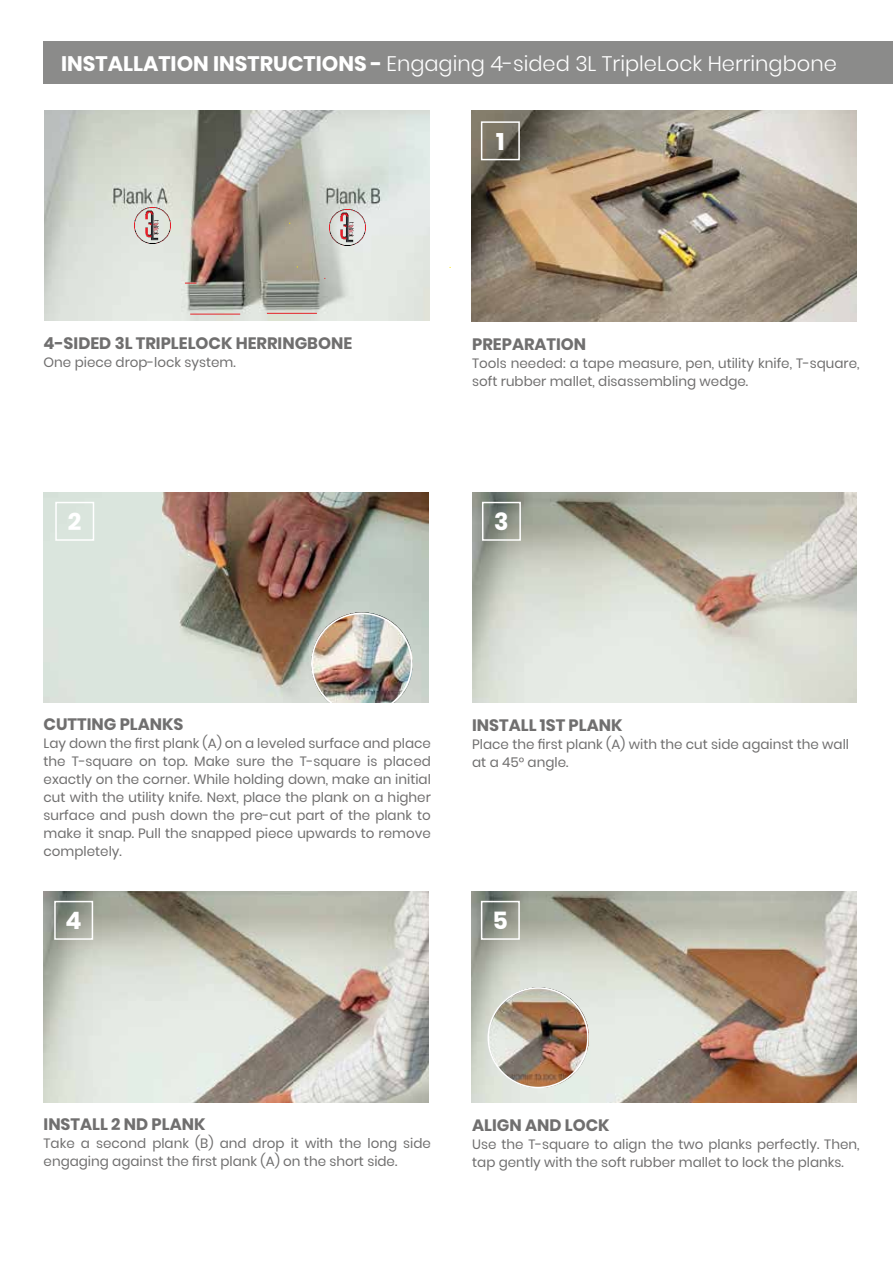
<style>
.page{position:relative;width:893px;height:1263px;background:#fff}
.page>*{position:absolute;margin:0;border:0;box-sizing:border-box;transform-origin:0 0}
.t1{font:700 24px "Poppins";color:#fff}
.t2{font:300 21px "Poppins";color:#fff}
.t3{font:700 16.5px "Poppins";color:#706f6f}
.t4{font:13.5px/18px "Poppins";color:#706f6f}
.s1{font-weight:700}
</style>
<div class="page">
<img style="left:472px;top:492px;width:384px;height:211px">
<img style="left:44px;top:492px;width:384px;height:211px">
<img style="left:311px;top:613px;width:101px;height:89px">
<div style="left:311px;top:613px;width:101px;height:101px;border:2px solid #fff;border-radius:50%"></div>
<img style="left:44px;top:892px;width:384px;height:210px">
<img style="left:472px;top:892px;width:384px;height:210px">
<img style="left:488px;top:988px;width:100px;height:99px">
<div style="left:488px;top:987px;width:101px;height:101px;border:2px solid #fff;border-radius:50%"></div>
<div style="left:44px;top:41px;width:849px;height:43px;background:#8b8b8a"></div>
<img style="left:472px;top:111px;width:385px;height:210px">
<img style="left:45px;top:111px;width:384px;height:210px">
<img style="left:135px;top:208px;width:35px;height:36px">
<hr style="left:190px;top:314px;width:50px;height:1px;background:#e52429">
<img style="left:330px;top:210px;width:36px;height:36px">
<hr style="left:267px;top:313px;width:50px;height:1px;background:#e52429">
<div style="left:481px;top:121px;width:39px;height:39px;border:2px solid #fff"></div>
<div style="left:482px;top:502px;width:39px;height:39px;border:2px solid #fff"></div>
<div style="left:481px;top:901px;width:39px;height:39px;border:2px solid #fff"></div>
<div style="left:55px;top:502px;width:39px;height:39px;border:2px solid #fff"></div>
<div style="left:54px;top:901px;width:39px;height:39px;border:2px solid #fff"></div>
<h2 class="t2" style="left:61px;top:51px;width:777px"><span class="s1">INSTALLATION INSTRUCTIONS -</span> Engaging 4-sided 3L TripleLock Herringbone</h2>
<p class="t3" style="left:44px;top:334px;width:310px">4-SIDED 3L TRIPLELOCK HERRINGBONE</p>
<p class="t4" style="left:44px;top:353px;width:194px">One piece drop-lock system.</p>
<h1 class="t1" style="left:68px;top:508px;width:15px">2</h1>
<h1 class="t1" style="left:496px;top:128px;width:10px">1</h1>
<p class="t3" style="left:472px;top:335px;width:116px">PREPARATION</p>
<p class="t4" style="left:472px;top:354px;width:389px">Tools needed: a tape measure, pen, utility knife, T-square, soft rubber mallet, disassembling wedge.</p>
<h1 class="t1" style="left:494px;top:508px;width:16px">3</h1>
<p class="t3" style="left:44px;top:715px;width:141px">CUTTING PLANKS</p>
<p class="t4" style="left:44px;top:734px;width:389px;text-align:justify">Lay down the first plank (A) on a leveled surface and place the T-square on top. Make sure the T-square is placed exactly on the corner. While holding down, make an initial cut with the utility knife. Next, place the plank on a higher surface and push down the pre-cut part of the plank to make it snap. Pull the snapped piece upwards to remove completely.</p>
<h1 class="t1" style="left:66px;top:907px;width:18px">4</h1>
<p class="t3" style="left:472px;top:716px;width:152px">INSTALL 1ST PLANK</p>
<p class="t4" style="left:472px;top:735px;width:378px">Place the first plank (A) with the cut side against the wall at a 45° angle.</p>
<h1 class="t1" style="left:493px;top:907px;width:17px">5</h1>
<p class="t3" style="left:44px;top:1115px;width:163px">INSTALL 2 ND PLANK</p>
<p class="t4" style="left:44px;top:1134px;width:389px">Take a second plank (B) and drop it with the long side engaging against the first plank (A) on the short side.</p>
<p class="t3" style="left:472px;top:1116px;width:139px">ALIGN AND LOCK</p>
<p class="t4" style="left:472px;top:1135px;width:389px">Use the T-square to align the two planks perfectly. Then, tap gently with the soft rubber mallet to lock the planks.</p>
</div>
